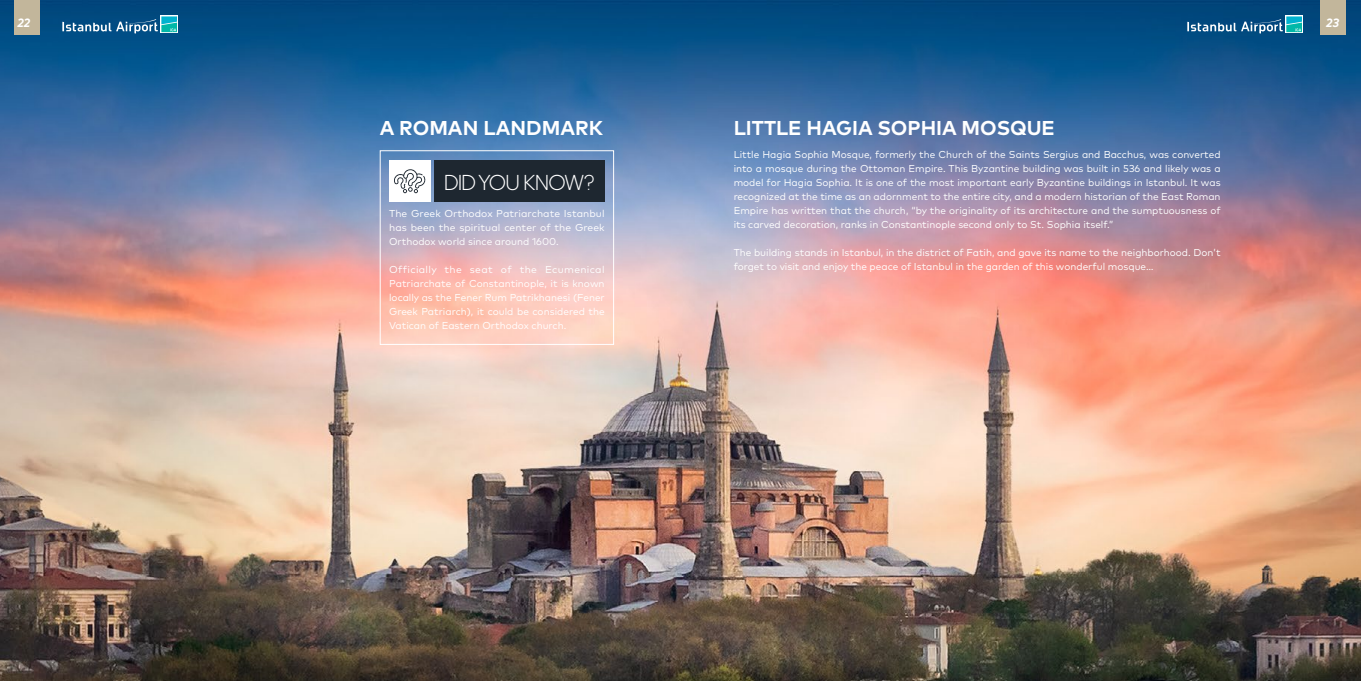
<style>
.page{position:relative;width:1361px;height:681px;background:#fff}
.page>*{position:absolute;margin:0;border:0;box-sizing:border-box;transform-origin:0 0}
.t1{font:300 22px "adineue PROKZ";color:#fff}
.t2{font:700 20px "Mark Pro";color:#fff}
.t3{font:italic 700 12px "Mark Pro";color:#fff}
.t4{font:10px/14px "Mark Pro";color:#fff;text-align:justify}
</style>
<div class="page">
<img style="left:0;top:0;width:1361px;height:680px">
<div style="left:160px;top:16px;width:18px;height:17px;background:#f2fbfa"></div>
<svg style="left:62px;top:16px;width:115px;height:17px;background:#347ca1"></svg>
<div style="left:1285px;top:16px;width:18px;height:17px;background:#fff"></div>
<svg style="left:1187px;top:16px;width:115px;height:17px;background:#34799e"></svg>
<div style="left:380px;top:150px;width:234px;height:194px;border:1px solid #fff"></div>
<div style="left:434px;top:160px;width:171px;height:42px;background:#1e2730"></div>
<div style="left:389px;top:160px;width:41px;height:42px;background:#fff"></div>
<svg style="left:394px;top:169px;width:32px;height:24px"></svg>
<div style="left:14px;top:0;width:26px;height:34px;background:#c2b69b"></div>
<div style="left:1320px;top:0;width:26px;height:34px;background:#c2b69b"></div>
<p class="t3" style="left:17px;top:13px;width:15px">22</p>
<p class="t3" style="left:1325px;top:13px;width:15px">23</p>
<h2 class="t2" style="left:380px;top:113px;width:225px">A ROMAN LANDMARK</h2>
<h1 class="t1" style="left:444px;top:169px;width:152px">DID YOU KNOW?</h1>
<p class="t4" style="left:389px;top:205px;width:217px">The Greek Orthodox Patriarchate Istanbul has been the spiritual center of the Greek Orthodox world since around 1600.</p>
<p class="t4" style="left:389px;top:261px;width:217px">Officially the seat of the Ecumenical Patriarchate of Constantinople, it is known locally as the Fener Rum Patrikhanesi (Fener Greek Patriarch), it could be considered the Vatican of Eastern Orthodox church.</p>
<h2 class="t2" style="left:733px;top:113px;width:323px">LITTLE HAGIA SOPHIA MOSQUE</h2>
<p class="t4" style="left:733px;top:147px;width:488px">Little Hagia Sophia Mosque, formerly the Church of the Saints Sergius and Bacchus, was converted into a mosque during the Ottoman Empire. This Byzantine building was built in 536 and likely was a model for Hagia Sophia. It is one of the most important early Byzantine buildings in Istanbul. It was recognized at the time as an adornment to the entire city, and a modern historian of the East Roman Empire has written that the church, “by the originality of its architecture and the sumptuousness of its carved decoration, ranks in Constantinople second only to St. Sophia itself.”</p>
<p class="t4" style="left:733px;top:245px;width:488px">The building stands in Istanbul, in the district of Fatih, and gave its name to the neighborhood. Don’t forget to visit and enjoy the peace of Istanbul in the garden of this wonderful mosque…</p>
</div>
